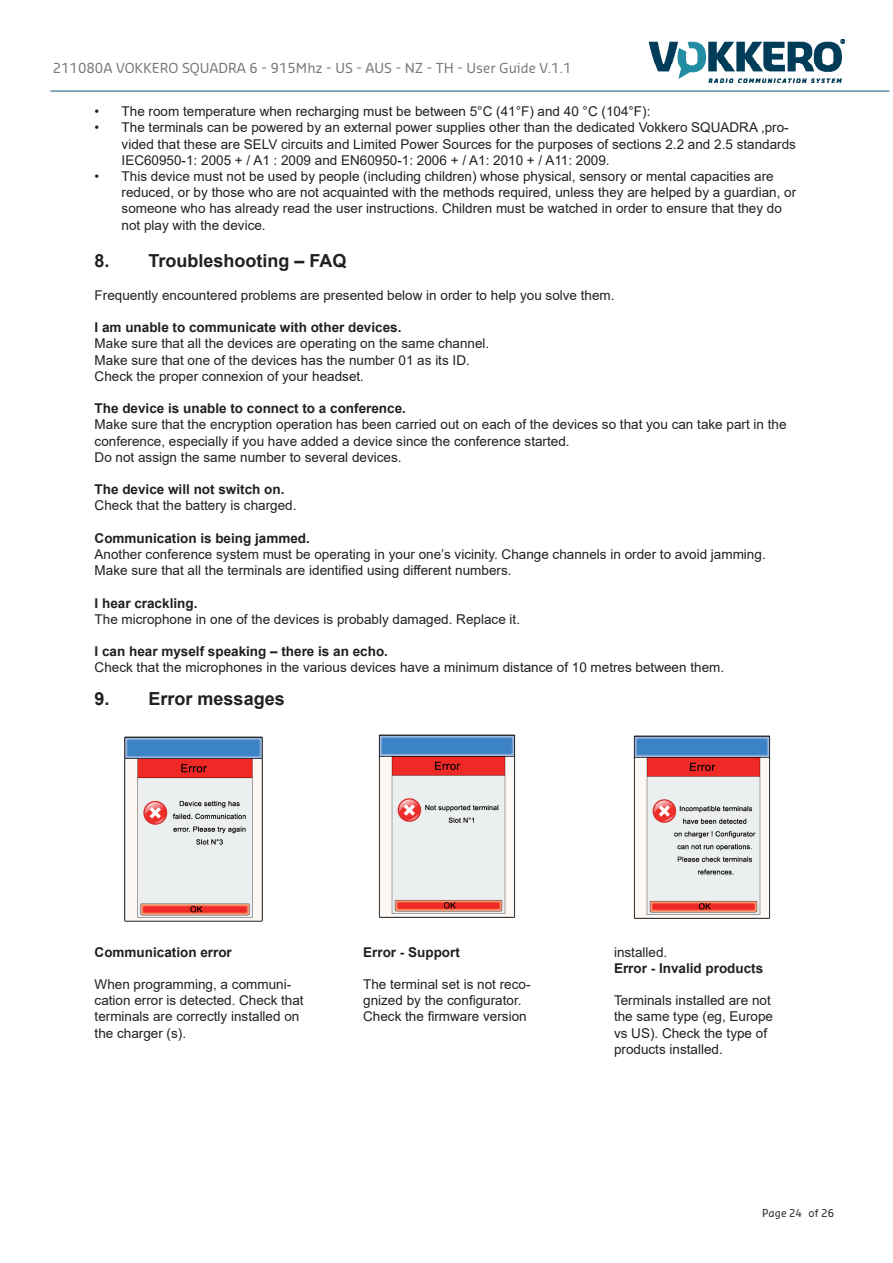
<style>
.page{position:relative;width:893px;height:1263px;background:#fff}
.page>*{position:absolute;margin:0;border:0;box-sizing:border-box;transform-origin:0 0}
.t1{font:700 18px "Arial";color:#231f20}
.t2{font:13.5px/16.2px "Arial";color:#231f20}
.t3{font:700 13.5px "Arial";color:#231f20}
.t4{font:13.5px "Sansa Pro";color:#76787b}
.t5{font:10.5px "Sansa Pro";color:#231f20}
</style>
<div class="page">
<img style="left:649px;top:39px;width:195px;height:44px">
<hr style="left:50px;top:91px;width:839px;height:1px;background:#135679">
<img style="left:124px;top:736px;width:139px;height:186px">
<img style="left:378px;top:734px;width:138px;height:184px">
<img style="left:633px;top:735px;width:138px;height:184px">
<p class="t4" style="left:53px;top:59px;width:520px">211080A VOKKERO SQUADRA 6 - 915Mhz - US - AUS - NZ - TH - User Guide V.1.1</p>
<p class="t2" style="left:95px;top:103px;width:557px">• The room temperature when recharging must be between 5°C (41°F) and 40 °C (104°F):</p>
<p class="t2" style="left:122px;top:119px;width:676px;text-indent:-27px">• The terminals can be powered by an external power supplies other than the dedicated Vokkero SQUADRA ,pro&shy;vided that these are SELV circuits and Limited Power Sources for the purposes of sections 2.2 and 2.5 standards<br>IEC60950-1: 2005 + / A1 : 2009 and EN60950-1: 2006 + / A1: 2010 + / A11: 2009.</p>
<p class="t2" style="left:122px;top:168px;width:676px;text-indent:-27px">• This device must not be used by people (including children) whose physical, sensory or mental capacities are reduced, or by those who are not acquainted with the methods required, unless they are helped by a guardian, or someone who has already read the user instructions. Children must be watched in order to ensure that they do not play with the device.</p>
<h1 class="t1" style="left:95px;top:248px;width:254px">8. Troubleshooting – FAQ</h1>
<p class="t2" style="left:95px;top:287px;width:521px">Frequently encountered problems are presented below in order to help you solve them.</p>
<p class="t3" style="left:95px;top:318px;width:308px">I am unable to communicate with other devices.</p>
<p class="t2" style="left:95px;top:335px;width:396px">Make sure that all the devices are operating on the same channel.<br>Make sure that one of the devices has the number 01 as its ID.<br>Check the proper connexion of your headset.</p>
<p class="t3" style="left:95px;top:399px;width:313px">The device is unable to connect to a conference.</p>
<p class="t2" style="left:95px;top:416px;width:693px">Make sure that the encryption operation has been carried out on each of the devices so that you can take part in the conference, especially if you have added a device since the conference started.<br>Do not assign the same number to several devices.</p>
<p class="t3" style="left:95px;top:480px;width:191px">The device will not switch on.</p>
<p class="t2" style="left:95px;top:497px;width:203px">Check that the battery is charged.</p>
<p class="t3" style="left:95px;top:528px;width:217px">Communication is being jammed.</p>
<p class="t2" style="left:95px;top:546px;width:673px">Another conference system must be operating in your one’s vicinity. Change channels in order to avoid jamming.<br>Make sure that all the terminals are identified using different numbers.</p>
<p class="t3" style="left:95px;top:593px;width:104px">I hear crackling.</p>
<p class="t2" style="left:95px;top:611px;width:427px">The microphone in one of the devices is probably damaged. Replace it.</p>
<p class="t3" style="left:95px;top:642px;width:295px">I can hear myself speaking – there is an echo.</p>
<p class="t2" style="left:95px;top:659px;width:631px">Check that the microphones in the various devices have a minimum distance of 10 metres between them.</p>
<h1 class="t1" style="left:95px;top:686px;width:192px">9. Error messages</h1>
<p class="t3" style="left:95px;top:942px;width:139px">Communication error</p>
<p class="t2" style="left:95px;top:976px;width:211px">When programming, a communi&shy;cation error is detected. Check that terminals are correctly installed on the charger (s).</p>
<p class="t3" style="left:363px;top:942px;width:98px">Error - Support</p>
<p class="t2" style="left:363px;top:976px;width:169px">The terminal set is not reco&shy;gnized by the configurator.<br>Check the firmware version</p>
<p class="t2" style="left:614px;top:944px;width:55px">installed.</p>
<p class="t3" style="left:614px;top:958px;width:151px">Error - Invalid products</p>
<p class="t2" style="left:614px;top:992px;width:161px">Terminals installed are not the same type (eg, Europe vs US). Check the type of products installed.</p>
<p class="t5" style="left:762px;top:1206px;width:74px">Page 24 of 26</p>
</div>
